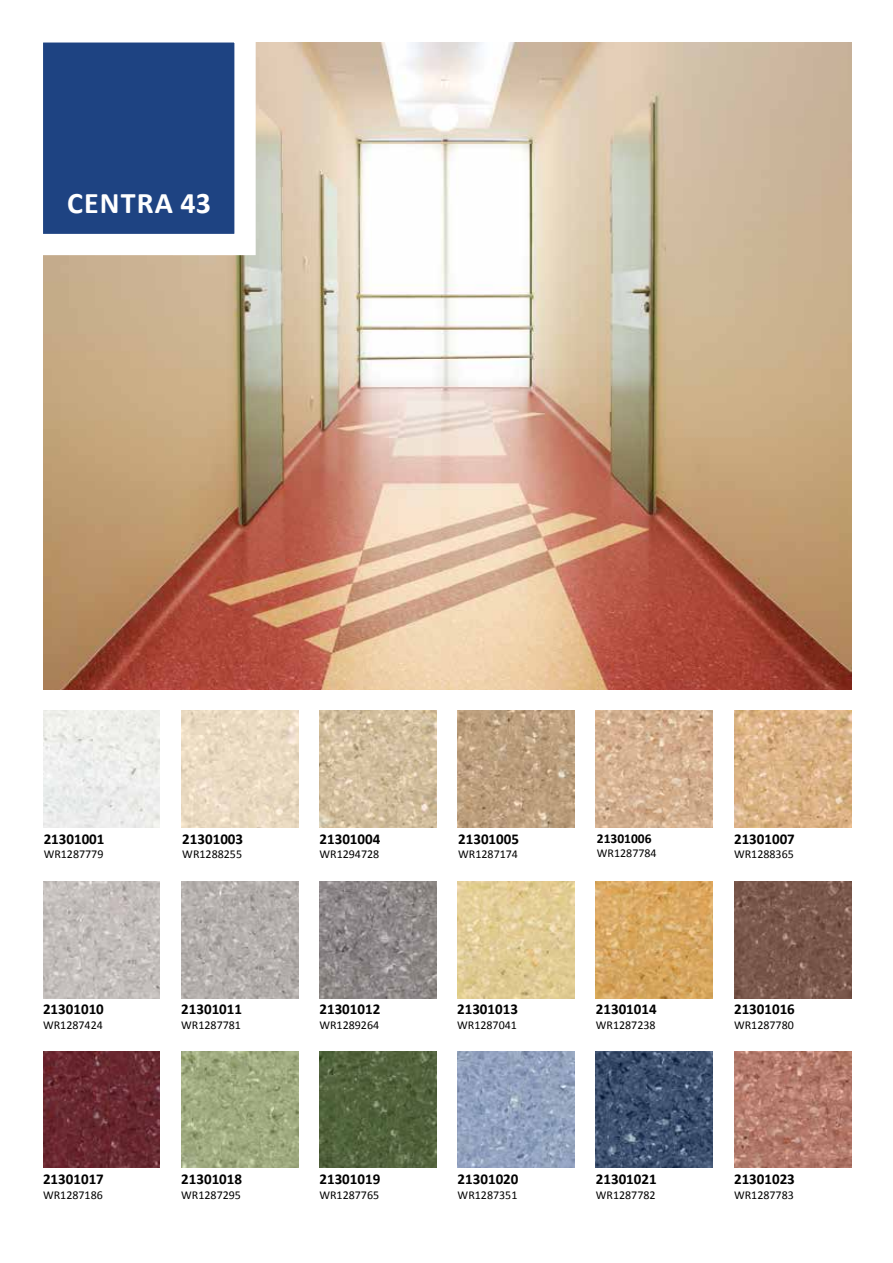
<style>
.page{position:relative;width:893px;height:1263px;background:#fff}
.page>*{position:absolute;margin:0;border:0;box-sizing:border-box;transform-origin:0 0}
.t1{font:700 30px "Calibri";letter-spacing:.04em;color:#fff}
.t2{font:700 15px "Calibri";color:#000}
.t3{font:700 13.5px "Calibri";color:#000}
.t4{font:12px "Calibri";color:#000}
</style>
<div class="page">
<img style="left:44px;top:43px;width:807px;height:646px">
<div style="left:32px;top:32px;width:213px;height:212px;background:#1e4382"></div>
<div style="left:22px;top:21px;width:234px;height:234px;border:21px solid #fff"></div>
<img style="left:43px;top:711px;width:117px;height:117px">
<img style="left:181px;top:711px;width:117px;height:117px">
<img style="left:320px;top:711px;width:117px;height:117px">
<img style="left:457px;top:711px;width:117px;height:117px">
<img style="left:596px;top:711px;width:117px;height:117px">
<img style="left:734px;top:711px;width:117px;height:117px">
<img style="left:43px;top:882px;width:117px;height:116px">
<img style="left:181px;top:882px;width:117px;height:116px">
<img style="left:320px;top:882px;width:117px;height:116px">
<img style="left:457px;top:882px;width:117px;height:116px">
<img style="left:596px;top:882px;width:117px;height:116px">
<img style="left:734px;top:881px;width:117px;height:117px">
<img style="left:43px;top:1051px;width:117px;height:117px">
<img style="left:181px;top:1051px;width:117px;height:117px">
<img style="left:320px;top:1051px;width:117px;height:117px">
<img style="left:457px;top:1051px;width:117px;height:117px">
<img style="left:596px;top:1051px;width:117px;height:117px">
<img style="left:734px;top:1051px;width:117px;height:117px">
<h1 class="t1" style="left:67px;top:183px;width:145px">CENTRA 43</h1>
<p class="t2" style="left:44px;top:829px;width:62px">21301001</p>
<p class="t4" style="left:44px;top:847px;width:61px">WR1287779</p>
<p class="t2" style="left:182px;top:829px;width:62px">21301003</p>
<p class="t4" style="left:182px;top:847px;width:61px">WR1288255</p>
<p class="t2" style="left:320px;top:829px;width:62px">21301004</p>
<p class="t4" style="left:320px;top:847px;width:61px">WR1294728</p>
<p class="t2" style="left:458px;top:829px;width:62px">21301005</p>
<p class="t4" style="left:458px;top:847px;width:61px">WR1287174</p>
<p class="t3" style="left:597px;top:829px;width:56px">21301006</p>
<p class="t4" style="left:597px;top:845px;width:61px">WR1287784</p>
<p class="t2" style="left:734px;top:829px;width:62px">21301007</p>
<p class="t4" style="left:734px;top:847px;width:61px">WR1288365</p>
<p class="t2" style="left:43px;top:999px;width:62px">21301010</p>
<p class="t4" style="left:43px;top:1017px;width:61px">WR1287424</p>
<p class="t2" style="left:181px;top:999px;width:62px">21301011</p>
<p class="t4" style="left:181px;top:1017px;width:61px">WR1287781</p>
<p class="t2" style="left:319px;top:999px;width:62px">21301012</p>
<p class="t4" style="left:319px;top:1017px;width:61px">WR1289264</p>
<p class="t2" style="left:457px;top:999px;width:62px">21301013</p>
<p class="t4" style="left:457px;top:1017px;width:61px">WR1287041</p>
<p class="t2" style="left:596px;top:999px;width:62px">21301014</p>
<p class="t4" style="left:596px;top:1017px;width:61px">WR1287238</p>
<p class="t2" style="left:734px;top:999px;width:62px">21301016</p>
<p class="t4" style="left:734px;top:1017px;width:61px">WR1287780</p>
<p class="t2" style="left:43px;top:1170px;width:62px">21301017</p>
<p class="t4" style="left:43px;top:1187px;width:61px">WR1287186</p>
<p class="t2" style="left:181px;top:1170px;width:62px">21301018</p>
<p class="t4" style="left:181px;top:1187px;width:61px">WR1287295</p>
<p class="t2" style="left:319px;top:1170px;width:62px">21301019</p>
<p class="t4" style="left:319px;top:1187px;width:61px">WR1287765</p>
<p class="t2" style="left:458px;top:1170px;width:62px">21301020</p>
<p class="t4" style="left:458px;top:1187px;width:61px">WR1287351</p>
<p class="t2" style="left:596px;top:1170px;width:62px">21301021</p>
<p class="t4" style="left:596px;top:1187px;width:61px">WR1287782</p>
<p class="t2" style="left:734px;top:1170px;width:62px">21301023</p>
<p class="t4" style="left:734px;top:1187px;width:61px">WR1287783</p>
</div>
